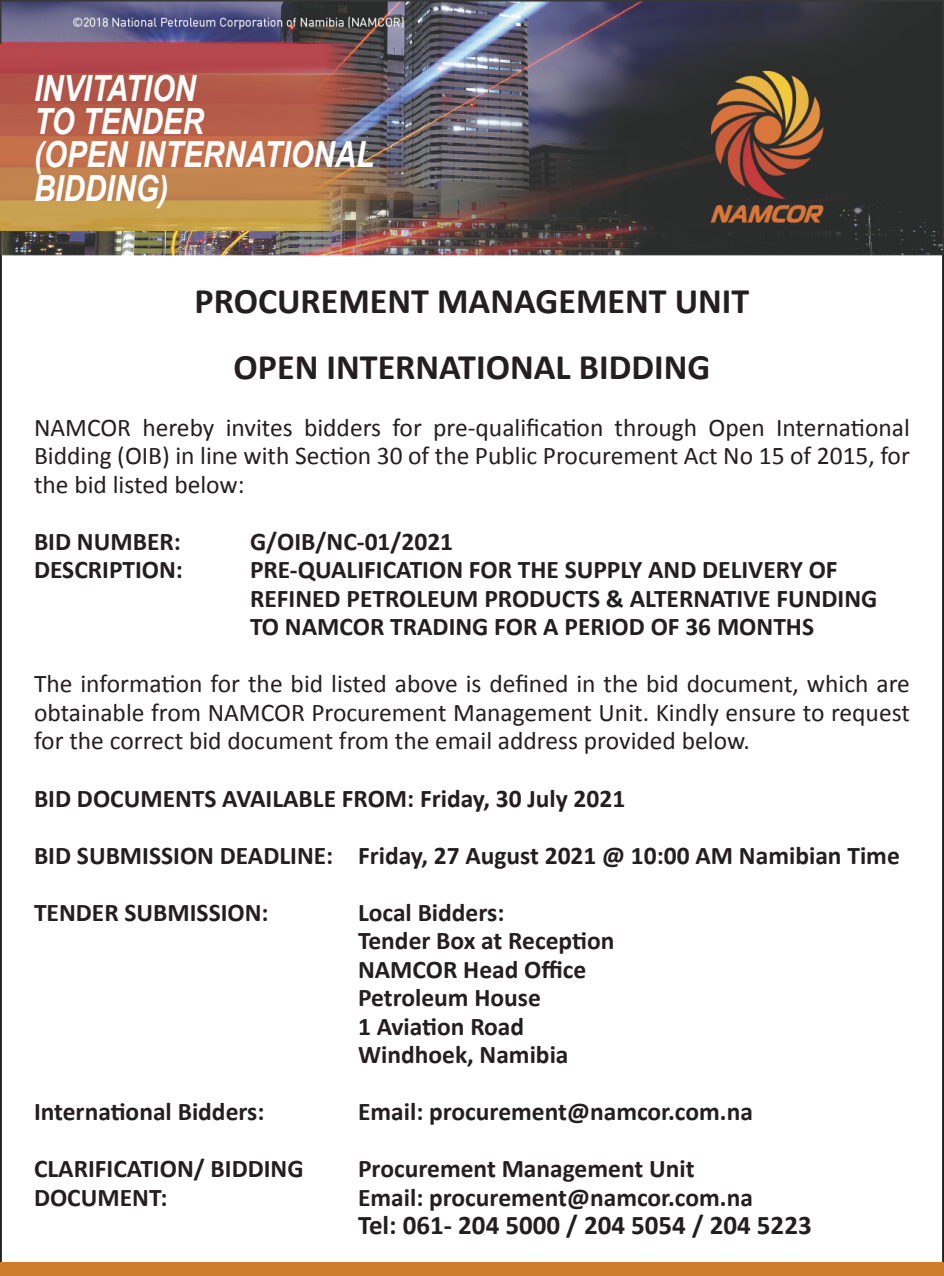
<style>
.page{position:relative;width:944px;height:1276px;background:#fff}
.page>*{position:absolute;margin:0;border:0;box-sizing:border-box;transform-origin:0 0}
.t1{font:700 36px "Calibri";color:#231f20}
.t2{font:italic 700 36px/33px "Arial Narrow";color:#fff}
.t3{font:700 27px "Calibri";color:#231f20}
.t4{font:700 25.5px/28.5px "Calibri";color:#231f20}
.t5{font:25.5px/28.5px "Calibri";color:#231f20;text-align:justify}
</style>
<div class="page">
<img style="left:0;top:0;width:944px;height:254px">
<div style="left:0;top:1262px;width:944px;height:14px;background:#ce7d28"></div>
<img style="left:0;top:74px;width:338px;height:156px">
<img style="left:0;top:44px;width:360px;height:30px">
<p class="t2" style="left:34px;top:71px;width:163px">INVITATION</p>
<p class="t2" style="left:34px;top:104px;width:171px">TO TENDER</p>
<p class="t2" style="left:34px;top:137px;width:342px">(OPEN INTERNATIONAL<br>BIDDING)</p>
<p class="t1" style="left:195px;top:278px;width:556px">PROCUREMENT MANAGEMENT UNIT</p>
<p class="t1" style="left:234px;top:344px;width:478px">OPEN INTERNATIONAL BIDDING</p>
<p class="t5" style="left:34px;top:413px;width:877px">NAMCOR hereby invites bidders for pre-qualification through Open International Bidding (OIB) in line with Section 30 of the Public Procurement Act No 15 of 2015, for the bid listed below:</p>
<p class="t4" style="left:34px;top:527px;width:148px">BID NUMBER:</p>
<p class="t4" style="left:250px;top:527px;width:205px">G/OIB/NC-01/2021</p>
<p class="t4" style="left:34px;top:556px;width:150px">DESCRIPTION:</p>
<p class="t4" style="left:250px;top:556px;width:629px">PRE-QUALIFICATION FOR THE SUPPLY AND DELIVERY OF<br>REFINED PETROLEUM PRODUCTS &amp; ALTERNATIVE FUNDING<br>TO NAMCOR TRADING FOR A PERIOD OF 36 MONTHS</p>
<p class="t5" style="left:34px;top:670px;width:877px">The information for the bid listed above is defined in the bid document, which are obtainable from NAMCOR Procurement Management Unit. Kindly ensure to request for the correct bid document from the email address provided below.</p>
<p class="t4" style="left:34px;top:784px;width:593px">BID DOCUMENTS AVAILABLE FROM: Friday, 30 July 2021</p>
<p class="t4" style="left:34px;top:841px;width:867px">BID SUBMISSION DEADLINE: Friday, 27 August 2021 @ 10:00 AM Namibian Time</p>
<p class="t4" style="left:34px;top:898px;width:236px">TENDER SUBMISSION:</p>
<p class="t4" style="left:358px;top:898px;width:148px">Local Bidders:</p>
<p class="t4" style="left:358px;top:926px;width:258px">Tender Box at Reception</p>
<p class="t4" style="left:358px;top:955px;width:230px">NAMCOR Head Office</p>
<p class="t4" style="left:358px;top:983px;width:184px">Petroleum House</p>
<p class="t4" style="left:358px;top:1012px;width:168px">1 Aviation Road</p>
<p class="t4" style="left:358px;top:1040px;width:212px">Windhoek, Namibia</p>
<p class="t4" style="left:34px;top:1097px;width:232px">International Bidders:</p>
<p class="t4" style="left:358px;top:1097px;width:396px">Email: procurement@namcor.com.na</p>
<p class="t4" style="left:34px;top:1154px;width:271px">CLARIFICATION/ BIDDING</p>
<p class="t4" style="left:358px;top:1154px;width:338px">Procurement Management Unit</p>
<p class="t4" style="left:34px;top:1183px;width:135px">DOCUMENT:</p>
<p class="t4" style="left:358px;top:1183px;width:396px">Email: procurement@namcor.com.na</p>
<p class="t3" style="left:358px;top:1208px;width:455px">Tel: 061- 204 5000 / 204 5054 / 204 5223</p>
</div>
